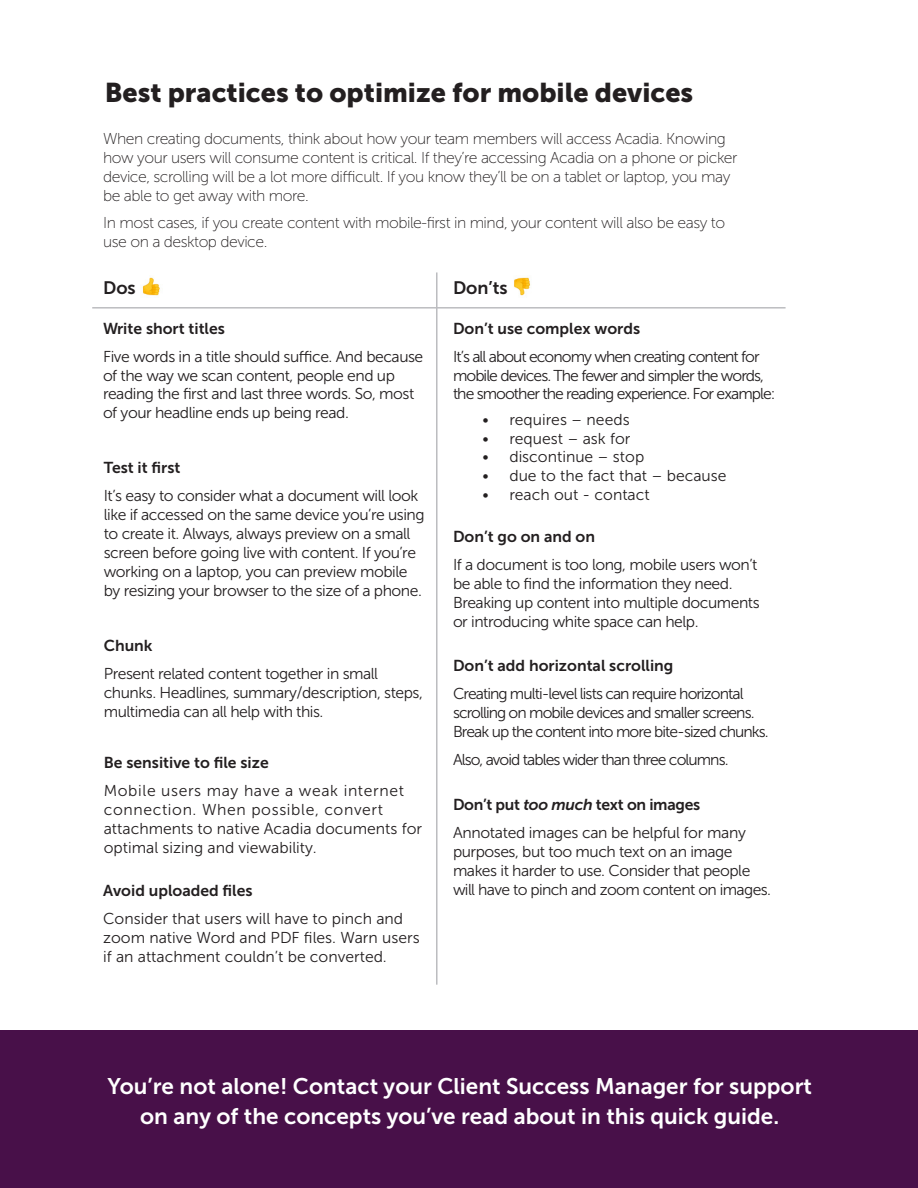
<style>
.page{position:relative;width:918px;height:1188px;background:#fff}
.page>*{position:absolute;margin:0;border:0;box-sizing:border-box;transform-origin:0 0}
.t1{font:27px "Museo Sans 900";color:#231f20}
.t2{font:22.5px/30px "Museo Sans 700";color:#fff;text-align:center}
.t3{font:18px "Museo Sans 700";color:#231f20}
.t4{font:15.75px/18.9px "Museo Sans 300";letter-spacing:-.03em;color:#231f20}
.t5{font:15.75px/18.9px "Museo Sans 100";letter-spacing:-.03em;color:#231f20}
.t6{font:15.75px/18.9px "Museo Sans 300";color:#231f20}
.t7{font:15.75px/18.9px "Museo Sans 300";letter-spacing:-.06em;color:#231f20}
.t8{font:15.75px "Museo Sans 700";color:#231f20}
.t9{font:15.75px "Museo Sans 700";letter-spacing:-.02em;color:#231f20}
.s1{font-style:italic}
</style>
<div class="page">
<div style="left:0;top:1030px;width:918px;height:158px;background:#481049"></div>
<img style="left:142px;top:277px;width:18px;height:19px">
<img style="left:514px;top:277px;width:17px;height:19px">
<hr style="left:92px;top:307px;width:694px;height:2px;background:#bcbdc0">
<hr style="left:436px;top:272px;width:2px;height:713px;background:#bcbdc0">
<p class="t1" style="left:105px;top:77px;width:590px">Best practices to optimize for mobile devices</p>
<p class="t5" style="left:103px;top:129px;width:636px">When creating documents, think about how your team members will access Acadia. Knowing how your users will consume content is critical. If they’re accessing Acadia on a phone or picker device, scrolling will be a lot more difficult. If you know they’ll be on a tablet or laptop, you may be able to get away with more.</p>
<p class="t5" style="left:103px;top:214px;width:623px">In most cases, if you create content with mobile-first in mind, your content will also be easy to use on a desktop device.</p>
<p class="t3" style="left:103px;top:278px;width:34px">Dos</p>
<p class="t3" style="left:453px;top:278px;width:56px">Don’ts</p>
<p class="t8" style="left:103px;top:320px;width:123px">Write short titles</p>
<p class="t4" style="left:103px;top:347px;width:322px">Five words in a title should suffice. And because of the way we scan content, people end up reading the first and last three words. So, most of your headline ends up being read.</p>
<p class="t8" style="left:104px;top:459px;width:78px">Test it first</p>
<p class="t4" style="left:104px;top:487px;width:322px">It’s easy to consider what a document will look like if accessed on the same device you’re using to create it. Always, always preview on a small screen before going live with content. If you’re working on a laptop, you can preview mobile by resizing your browser to the size of a phone.</p>
<p class="t8" style="left:104px;top:637px;width:50px">Chunk</p>
<p class="t4" style="left:104px;top:664px;width:321px">Present related content together in small chunks. Headlines, summary/description, steps, multimedia can all help with this.</p>
<p class="t8" style="left:104px;top:754px;width:166px">Be sensitive to file size</p>
<p class="t6" style="left:104px;top:781px;width:320px">Mobile users may have a weak internet connection. When possible, convert attachments to native Acadia documents for optimal sizing and viewability.</p>
<p class="t8" style="left:103px;top:882px;width:151px">Avoid uploaded files</p>
<p class="t6" style="left:103px;top:909px;width:318px">Consider that users will have to pinch and zoom native Word and PDF files. Warn users if an attachment couldn’t be converted.</p>
<p class="t8" style="left:453px;top:320px;width:189px">Don’t use complex words</p>
<p class="t7" style="left:453px;top:347px;width:324px">It’s all about economy when creating content for mobile devices. The fewer and simpler the words, the smoother the reading experience. For example:</p>
<p class="t6" style="left:482px;top:410px;width:149px">• requires – needs</p>
<p class="t6" style="left:482px;top:429px;width:150px">• request – ask for</p>
<p class="t6" style="left:482px;top:448px;width:163px">• discontinue – stop</p>
<p class="t6" style="left:482px;top:467px;width:246px">• due to the fact that – because</p>
<p class="t6" style="left:482px;top:486px;width:169px">• reach out - contact</p>
<p class="t8" style="left:453px;top:528px;width:144px">Don’t go on and on</p>
<p class="t4" style="left:453px;top:555px;width:308px">If a document is too long, mobile users won’t be able to find the information they need.<br>Breaking up content into multiple documents or introducing white space can help.</p>
<p class="t8" style="left:453px;top:657px;width:222px">Don’t add horizontal scrolling</p>
<p class="t7" style="left:453px;top:684px;width:317px">Creating multi-level lists can require horizontal scrolling on mobile devices and smaller screens.<br>Break up the content into more bite-sized chunks.</p>
<p class="t7" style="left:453px;top:750px;width:277px">Also, avoid tables wider than three columns.</p>
<p class="t9" style="left:453px;top:796px;width:249px">Don’t put <span class="s1">too much</span> text on images</p>
<p class="t4" style="left:453px;top:823px;width:320px">Annotated images can be helpful for many purposes, but too much text on an image makes it harder to use. Consider that people will have to pinch and zoom content on images.</p>
<p class="t2" style="left:108px;top:1071px;width:706px">You’re not alone! Contact your Client Success Manager for support on any of the concepts you’ve read about in this quick guide.</p>
</div>
